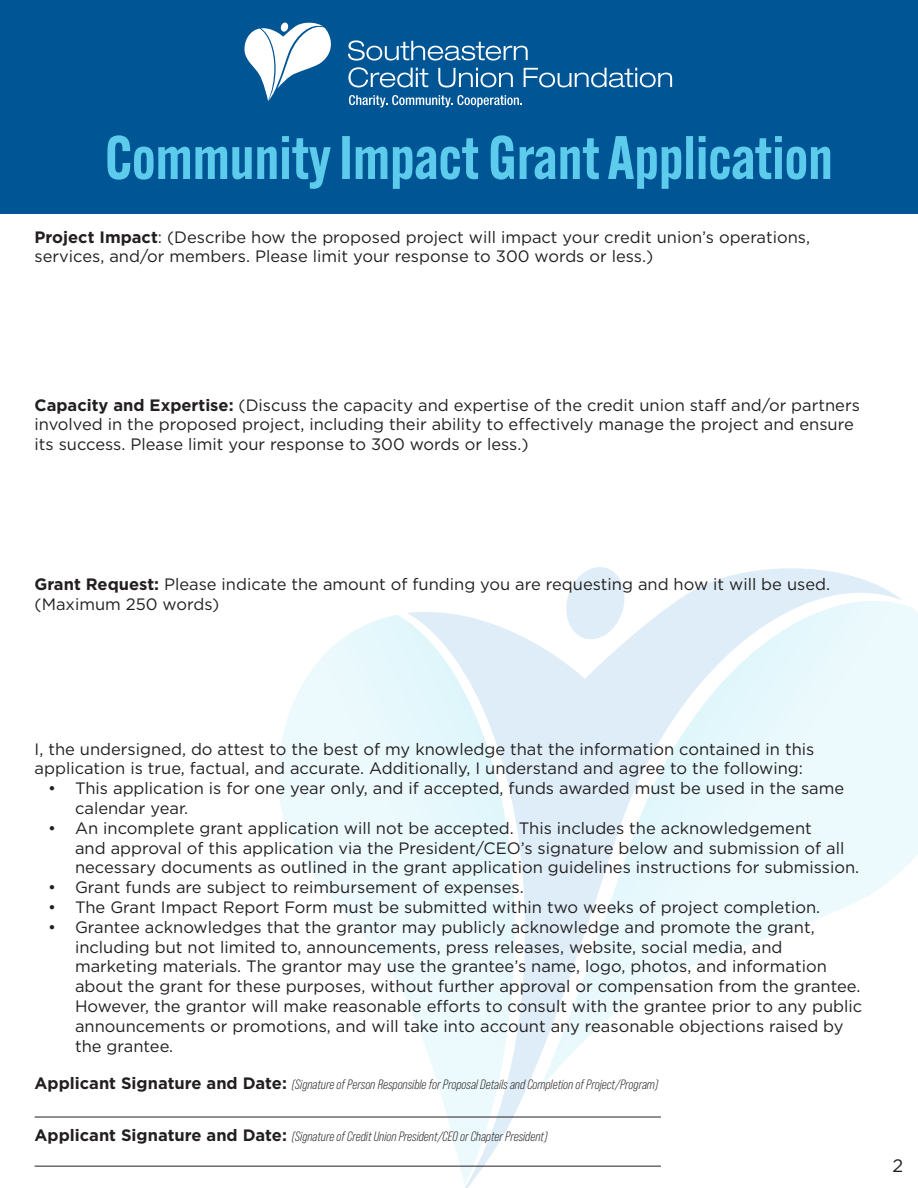
<style>
.page{position:relative;width:918px;height:1188px;background:#fff}
.page>*{position:absolute;margin:0;border:0;box-sizing:border-box;transform-origin:0 0}
.t1{font:600 60px "Alternate Gothic ATF";color:#5dcbeb}
.t2{font:18px "Gotham";color:#231f20}
.t3{font:16.5px/19.8px "Gotham";color:#231f20}
.t4{font:italic 13.5px "Bebas Neue Pro";color:#231f20}
.s1{font-weight:700}
.s2{font-family:"Gotham";font-weight:700;font-style:normal;font-size:16.5px}
</style>
<div class="page">
<div style="left:903px;top:605px;width:15px;height:264px;background:#ecfafd"></div>
<svg style="left:265px;top:615px;width:142px;height:551px"></svg>
<svg style="left:407px;top:567px;width:496px;height:621px"></svg>
<div style="left:0;top:0;width:918px;height:214px;background:#005595"></div>
<svg style="left:244px;top:22px;width:87px;height:79px"></svg>
<svg style="left:348px;top:40px;width:180px;height:21px"></svg>
<svg style="left:348px;top:67px;width:80px;height:20px"></svg>
<svg style="left:438px;top:68px;width:75px;height:19px"></svg>
<svg style="left:524px;top:68px;width:148px;height:19px"></svg>
<svg style="left:349px;top:95px;width:173px;height:12px"></svg>
<hr style="left:35px;top:1117px;width:626px;height:1px;background:#231f20">
<hr style="left:35px;top:1166px;width:626px;height:1px;background:#231f20">
<h1 class="t1" style="left:105px;top:119px;width:730px">Community Impact Grant Application</h1>
<p class="t3" style="left:35px;top:227px;width:777px"><span class="s1">Project Impact</span>: (Describe how the proposed project will impact your credit union’s operations, services, and/or members. Please limit your response to 300 words or less.)</p>
<p class="t3" style="left:35px;top:395px;width:827px"><span class="s1">Capacity and Expertise:</span> (Discuss the capacity and expertise of the credit union staff and/or partners involved in the proposed project, including their ability to effectively manage the project and ensure its success. Please limit your response to 300 words or less.)</p>
<p class="t3" style="left:35px;top:574px;width:797px"><span class="s1">Grant Request:</span> Please indicate the amount of funding you are requesting and how it will be used. (Maximum 250 words)</p>
<p class="t3" style="left:35px;top:738px;width:781px">I, the undersigned, do attest to the best of my knowledge that the information contained in this application is true, factual, and accurate. Additionally, I understand and agree to the following:</p>
<p class="t3" style="left:75px;top:778px;width:771px;text-indent:-27px">• This application is for one year only, and if accepted, funds awarded must be used in the same calendar year.</p>
<p class="t3" style="left:75px;top:818px;width:786px;text-indent:-27px">• An incomplete grant application will not be accepted. This includes the acknowledgement<br>and approval of this application via the President/CEO’s signature below and submission of all necessary documents as outlined in the grant application guidelines instructions for submission.</p>
<p class="t3" style="left:48px;top:877px;width:477px">• Grant funds are subject to reimbursement of expenses.</p>
<p class="t3" style="left:48px;top:897px;width:774px">• The Grant Impact Report Form must be submitted within two weeks of project completion.</p>
<p class="t3" style="left:75px;top:917px;width:789px;text-indent:-27px">• Grantee acknowledges that the grantor may publicly acknowledge and promote the grant, including but not limited to, announcements, press releases, website, social media, and marketing materials. The grantor may use the grantee’s name, logo, photos, and information about the grant for these purposes, without further approval or compensation from the grantee.<br>However, the grantor will make reasonable efforts to consult with the grantee prior to any public announcements or promotions, and will take into account any reasonable objections raised by the grantee.</p>
<p class="t4" style="left:35px;top:1077px;width:625px"><span class="s2">Applicant Signature and Date:</span> (Signature of Person Responsible for Proposal Details and Completion of Project/Program)</p>
<p class="t4" style="left:35px;top:1129px;width:514px"><span class="s2">Applicant Signature and Date:</span> (Signature of Credit Union President/CEO or Chapter President)</p>
<p class="t2" style="left:892px;top:1155px;width:12px">2</p>
</div>
